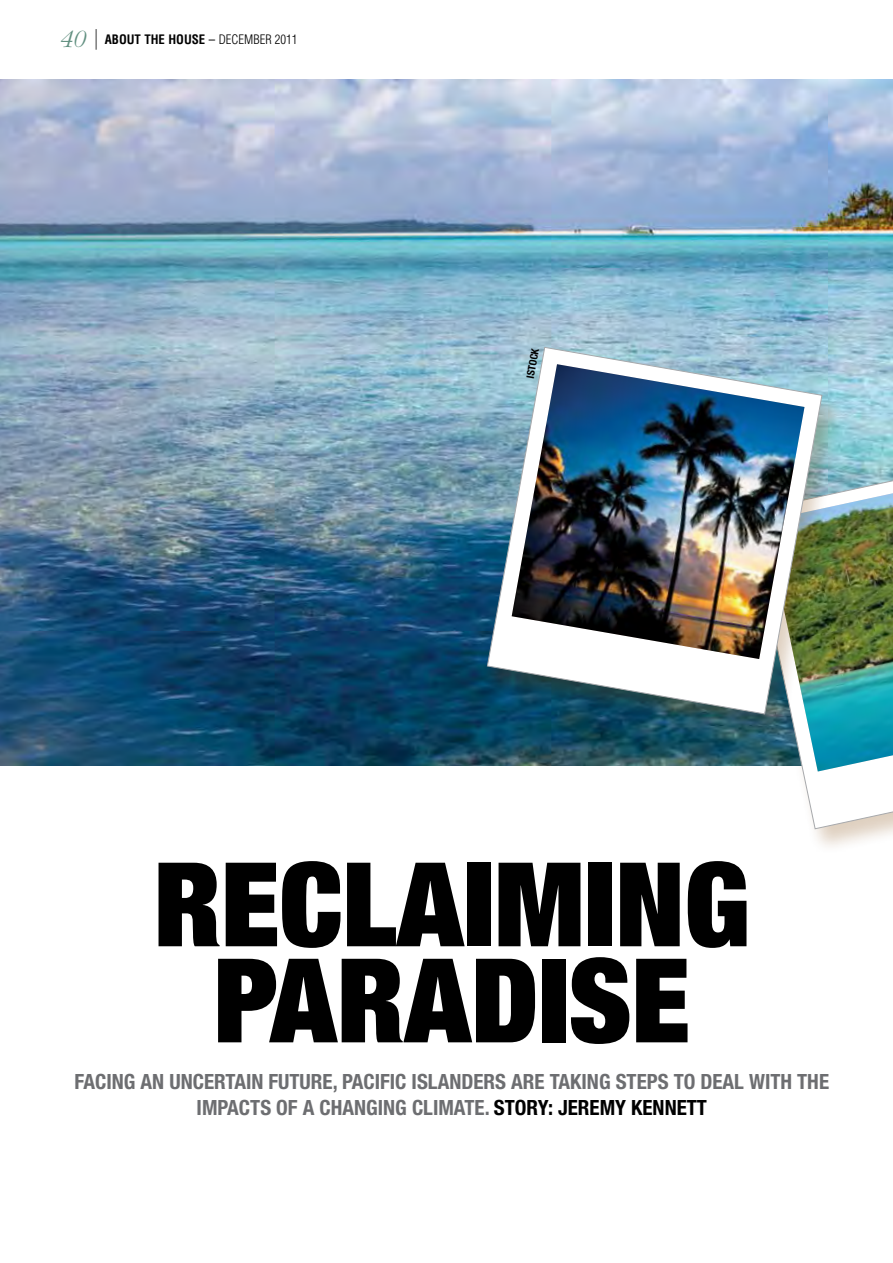
<style>
.page{position:relative;width:893px;height:1263px;background:#fff}
.page>*{position:absolute;margin:0;border:0;box-sizing:border-box;transform-origin:0 0}
.t1{font:900 expanded 117px/96px "Helvetica Neue";color:#000;text-align:center}
.t2{font:700 condensed 21px/25.5px "Helvetica Neue";color:#6d6e71;text-align:center}
.t3{font:700 condensed 12.75px "Helvetica";color:#000}
.t4{font:700 condensed 10.5px "Helvetica Neue";color:#000}
.s1{font-family:"Andrich Minerva";font-weight:400;font-style:italic;font-stretch:normal;font-size:21px;color:#629081}
.s2{font-family:"Garamond";font-weight:400;font-stretch:normal;font-size:22.8px}
.s3{font-weight:400}
.s4{font-weight:300}
.s5{color:#000}
</style>
<div class="page">
<img style="left:0;top:80px;width:893px;height:685px">
<div style="left:744px;top:451px;width:149px;height:404px;background:#7e4300;opacity:.25"></div>
<svg style="left:748px;top:451px;width:145px;height:379px"></svg>
<img style="left:765px;top:493px;width:128px;height:278px">
<div style="left:482px;top:346px;width:362px;height:394px;background:#7e4300;opacity:.25"></div>
<img style="left:486px;top:346px;width:337px;height:369px">
<img style="left:512px;top:364px;width:292px;height:295px">
<svg style="left:530px;top:348px;width:9px;height:12px"></svg>
<p class="t3" style="left:60px;top:31px;width:240px"><span class="s1">40</span> <span class="s2">|</span> ABOUT THE HOUSE <span class="s3">–</span> <span class="s4">DECEMBER 2011</span></p>
<p class="t4" style="left:524px;top:377px;width:7px;rotate:-80deg">ISTO</p>
<h1 class="t1" style="left:154px;top:854px;width:597px">RECLAIMING<br>PARADISE</h1>
<p class="t2" style="left:75px;top:1068px;width:756px">FACING AN UNCERTAIN FUTURE, PACIFIC ISLANDERS ARE TAKING STEPS TO DEAL WITH THE<br>IMPACTS OF A CHANGING CLIMATE. <span class="s5">STORY: JEREMY KENNETT</span></p>
</div>
